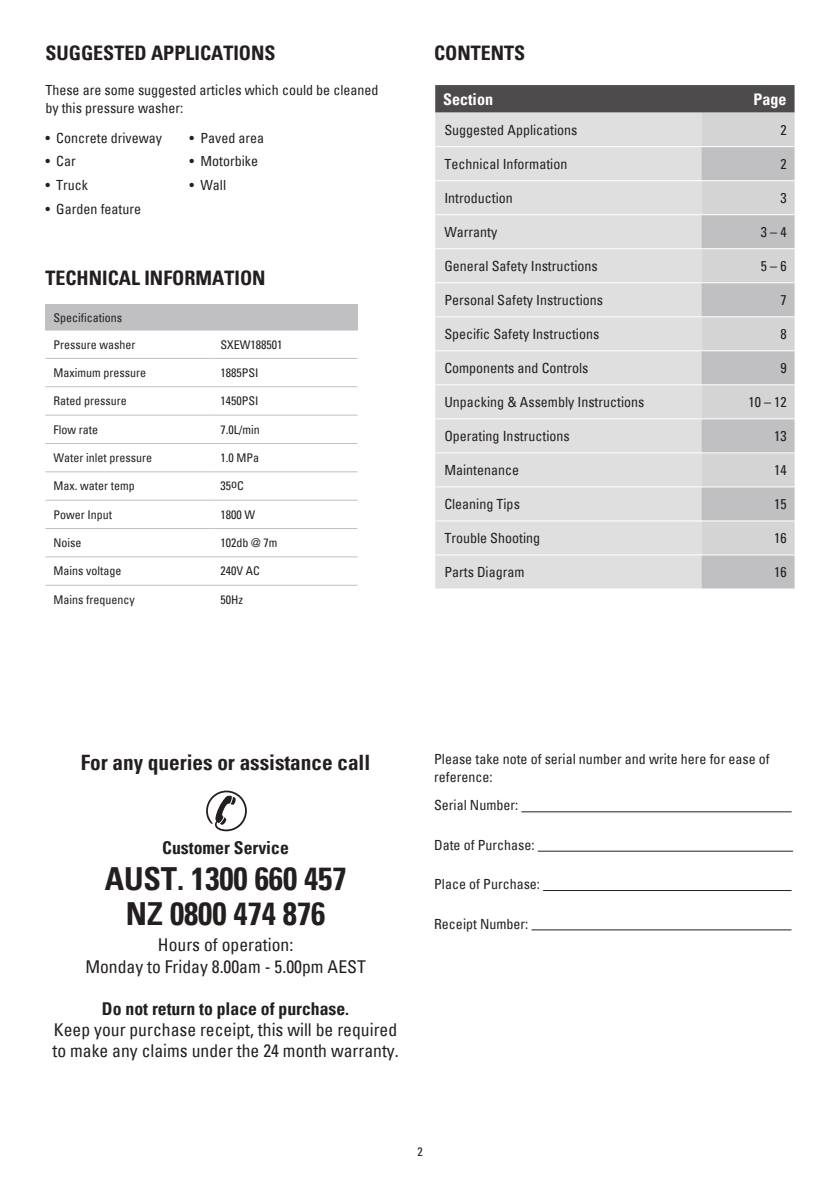
<style>
.page{position:relative;width:840px;height:1191px;background:#fff}
.page>*{position:absolute;margin:0;border:0;box-sizing:border-box;transform-origin:0 0}
.t1{font:700 condensed 31.8px/35.2px "Univers";color:#241f1f;text-align:center}
.t2{font:700 condensed 21.2px "Univers";color:#241f1f}
.t3{font:700 condensed 20px "Univers";color:#241f1f}
.t4{font:condensed 17.6px/21.2px "Univers";color:#241f1f;text-align:center}
.t5{font:700 condensed 17.6px "Univers";color:#241f1f}
.t6{font:700 condensed 16px "Univers";color:#fff}
.t7{font:condensed 14px/18px "Univers";color:#241f1f}
.t8{font:condensed 12px "Univers";color:#241f1f}
</style>
<div class="page">
<svg style="left:435px;top:85px;width:359px;height:28px;background:#514e4f"></svg>
<div style="left:435px;top:113px;width:266px;height:475px;background:#e0dfdf"></div>
<div style="left:701px;top:113px;width:93px;height:33px;background:#d5d4d5"></div>
<svg style="left:701px;top:147px;width:93px;height:441px;background:#cac9cb"></svg>
<hr style="left:435px;top:214px;width:266px;height:1px;background:#fff">
<hr style="left:701px;top:214px;width:93px;height:1px;background:#fff">
<hr style="left:435px;top:248px;width:266px;height:1px;background:#fff">
<hr style="left:701px;top:248px;width:93px;height:1px;background:#fff">
<hr style="left:435px;top:146px;width:266px;height:1px;background:#fff">
<hr style="left:435px;top:180px;width:266px;height:1px;background:#fff">
<hr style="left:701px;top:180px;width:93px;height:1px;background:#fff">
<hr style="left:435px;top:282px;width:266px;height:1px;background:#fff">
<hr style="left:701px;top:282px;width:93px;height:1px;background:#fff">
<hr style="left:435px;top:316px;width:266px;height:1px;background:#fff">
<hr style="left:701px;top:316px;width:93px;height:1px;background:#fff">
<hr style="left:435px;top:350px;width:266px;height:1px;background:#fff">
<hr style="left:701px;top:350px;width:93px;height:1px;background:#fff">
<hr style="left:435px;top:384px;width:266px;height:1px;background:#fff">
<hr style="left:701px;top:384px;width:93px;height:1px;background:#fff">
<hr style="left:435px;top:418px;width:266px;height:1px;background:#fff">
<hr style="left:701px;top:418px;width:93px;height:1px;background:#fff">
<hr style="left:435px;top:452px;width:266px;height:1px;background:#fff">
<hr style="left:701px;top:452px;width:93px;height:1px;background:#fff">
<hr style="left:435px;top:486px;width:266px;height:1px;background:#fff">
<hr style="left:701px;top:486px;width:93px;height:1px;background:#fff">
<hr style="left:435px;top:520px;width:266px;height:1px;background:#fff">
<hr style="left:701px;top:520px;width:93px;height:1px;background:#fff">
<hr style="left:435px;top:554px;width:266px;height:1px;background:#fff">
<hr style="left:701px;top:554px;width:93px;height:1px;background:#fff">
<hr style="left:521px;top:811px;width:270px;height:1px;background:#241f1f">
<hr style="left:537px;top:851px;width:255px;height:1px;background:#241f1f">
<hr style="left:543px;top:890px;width:248px;height:1px;background:#241f1f">
<hr style="left:531px;top:929px;width:260px;height:1px;background:#241f1f">
<svg style="left:206px;top:790px;width:41px;height:41px"></svg>
<div style="left:45px;top:305px;width:312px;height:25px;background:#c0bfc1"></div>
<svg style="left:45px;top:557px;width:312px;height:28px"></svg>
<hr style="left:45px;top:358px;width:167px;height:1px;background:#c0bfc1">
<hr style="left:212px;top:358px;width:145px;height:1px;background:#c0bfc1">
<hr style="left:45px;top:386px;width:167px;height:1px;background:#c0bfc1">
<hr style="left:212px;top:386px;width:145px;height:1px;background:#c0bfc1">
<hr style="left:45px;top:414px;width:167px;height:1px;background:#c0bfc1">
<hr style="left:212px;top:414px;width:145px;height:1px;background:#c0bfc1">
<hr style="left:45px;top:443px;width:167px;height:1px;background:#c0bfc1">
<hr style="left:212px;top:443px;width:145px;height:1px;background:#c0bfc1">
<hr style="left:45px;top:471px;width:167px;height:1px;background:#c0bfc1">
<hr style="left:212px;top:471px;width:145px;height:1px;background:#c0bfc1">
<hr style="left:45px;top:500px;width:167px;height:1px;background:#c0bfc1">
<hr style="left:212px;top:500px;width:145px;height:1px;background:#c0bfc1">
<hr style="left:45px;top:585px;width:167px;height:1px;background:#c0bfc1">
<hr style="left:212px;top:585px;width:145px;height:1px;background:#c0bfc1">
<hr style="left:45px;top:528px;width:167px;height:1px;background:#c0bfc1">
<hr style="left:212px;top:528px;width:145px;height:1px;background:#c0bfc1">
<hr style="left:45px;top:556px;width:167px;height:1px;background:#c0bfc1">
<hr style="left:212px;top:556px;width:145px;height:1px;background:#c0bfc1">
<h3 class="t3" style="left:45px;top:40px;width:232px">SUGGESTED APPLICATIONS</h3>
<p class="t7" style="left:45px;top:81px;width:334px">These are some suggested articles which could be cleaned by this pressure washer:</p>
<p class="t7" style="left:45px;top:128px;width:118px">• Concrete driveway</p>
<p class="t7" style="left:189px;top:128px;width:76px">• Paved area</p>
<p class="t7" style="left:45px;top:152px;width:32px">• Car</p>
<p class="t7" style="left:189px;top:152px;width:70px">• Motorbike</p>
<p class="t7" style="left:45px;top:176px;width:44px">• Truck</p>
<p class="t7" style="left:189px;top:176px;width:38px">• Wall</p>
<p class="t7" style="left:45px;top:199px;width:97px">• Garden feature</p>
<h3 class="t3" style="left:45px;top:265px;width:222px">TECHNICAL INFORMATION</h3>
<p class="t8" style="left:53px;top:310px;width:70px">Specifications</p>
<p class="t8" style="left:53px;top:336px;width:83px">Pressure washer</p>
<p class="t8" style="left:220px;top:336px;width:63px">SXEW188501</p>
<p class="t8" style="left:53px;top:365px;width:94px">Maximum pressure</p>
<p class="t8" style="left:220px;top:365px;width:39px">1885PSI</p>
<p class="t8" style="left:53px;top:393px;width:75px">Rated pressure</p>
<p class="t8" style="left:220px;top:393px;width:39px">1450PSI</p>
<p class="t8" style="left:53px;top:421px;width:46px">Flow rate</p>
<p class="t8" style="left:220px;top:421px;width:41px">7.0L/min</p>
<p class="t8" style="left:53px;top:450px;width:100px">Water inlet pressure</p>
<p class="t8" style="left:220px;top:450px;width:40px">1.0 MPa</p>
<p class="t8" style="left:53px;top:478px;width:83px">Max. water temp</p>
<p class="t8" style="left:220px;top:478px;width:25px">35oC</p>
<p class="t8" style="left:53px;top:506px;width:60px">Power Input</p>
<p class="t8" style="left:220px;top:506px;width:36px">1800 W</p>
<p class="t8" style="left:53px;top:535px;width:29px">Noise</p>
<p class="t8" style="left:220px;top:535px;width:58px">102db @ 7m</p>
<p class="t8" style="left:53px;top:563px;width:69px">Mains voltage</p>
<p class="t8" style="left:220px;top:563px;width:41px">240V AC</p>
<p class="t8" style="left:53px;top:591px;width:83px">Mains frequency</p>
<p class="t8" style="left:220px;top:591px;width:24px">50Hz</p>
<h3 class="t3" style="left:434px;top:40px;width:93px">CONTENTS</h3>
<p class="t6" style="left:443px;top:89px;width:51px">Section</p>
<p class="t6" style="left:753px;top:89px;width:34px">Page</p>
<p class="t7" style="left:444px;top:120px;width:134px">Suggested Applications</p>
<p class="t7" style="left:779px;top:120px;width:8px">2</p>
<p class="t7" style="left:444px;top:154px;width:124px">Technical Information</p>
<p class="t7" style="left:779px;top:154px;width:8px">2</p>
<p class="t7" style="left:444px;top:188px;width:70px">Introduction</p>
<p class="t7" style="left:779px;top:188px;width:8px">3</p>
<p class="t7" style="left:444px;top:222px;width:54px">Warranty</p>
<p class="t7" style="left:760px;top:222px;width:27px">3 – 4</p>
<p class="t7" style="left:444px;top:256px;width:155px">General Safety Instructions</p>
<p class="t7" style="left:760px;top:256px;width:27px">5 – 6</p>
<p class="t7" style="left:444px;top:290px;width:160px">Personal Safety Instructions</p>
<p class="t7" style="left:779px;top:290px;width:8px">7</p>
<p class="t7" style="left:444px;top:324px;width:156px">Specific Safety Instructions</p>
<p class="t7" style="left:779px;top:324px;width:8px">8</p>
<p class="t7" style="left:444px;top:358px;width:145px">Components and Controls</p>
<p class="t7" style="left:779px;top:358px;width:8px">9</p>
<p class="t7" style="left:444px;top:392px;width:201px">Unpacking &amp; Assembly Instructions</p>
<p class="t7" style="left:748px;top:392px;width:40px">10 – 12</p>
<p class="t7" style="left:444px;top:426px;width:127px">Operating Instructions</p>
<p class="t7" style="left:773px;top:426px;width:14px">13</p>
<p class="t7" style="left:444px;top:460px;width:76px">Maintenance</p>
<p class="t7" style="left:773px;top:460px;width:14px">14</p>
<p class="t7" style="left:444px;top:495px;width:77px">Cleaning Tips</p>
<p class="t7" style="left:773px;top:495px;width:14px">15</p>
<p class="t7" style="left:444px;top:529px;width:97px">Trouble Shooting</p>
<p class="t7" style="left:773px;top:529px;width:14px">16</p>
<p class="t7" style="left:444px;top:563px;width:82px">Parts Diagram</p>
<p class="t7" style="left:773px;top:563px;width:14px">16</p>
<h2 class="t2" style="left:81px;top:749px;width:291px">For any queries or assistance call</h2>
<p class="t5" style="left:162px;top:837px;width:128px">Customer Service</p>
<h1 class="t1" style="left:105px;top:860px;width:243px">AUST. 1300 660 457<br>NZ 0800 474 876</h1>
<p class="t4" style="left:85px;top:934px;width:282px">Hours of operation:<br>Monday to Friday 8.00am - 5.00pm AEST</p>
<p class="t5" style="left:102px;top:997px;width:248px">Do not return to place of purchase.</p>
<p class="t4" style="left:52px;top:1018px;width:347px;text-align:left">Keep your purchase receipt, this will be required to make any claims under the 24 month warranty.</p>
<p class="t7" style="left:434px;top:750px;width:337px">Please take note of serial number and write here for ease of reference:</p>
<p class="t7" style="left:434px;top:796px;width:85px">Serial Number:</p>
<p class="t7" style="left:434px;top:835px;width:102px">Date of Purchase:</p>
<p class="t7" style="left:434px;top:874px;width:107px">Place of Purchase:</p>
<p class="t7" style="left:434px;top:914px;width:96px">Receipt Number:</p>
<p class="t8" style="left:417px;top:1143px;width:7px">2</p>
</div>
